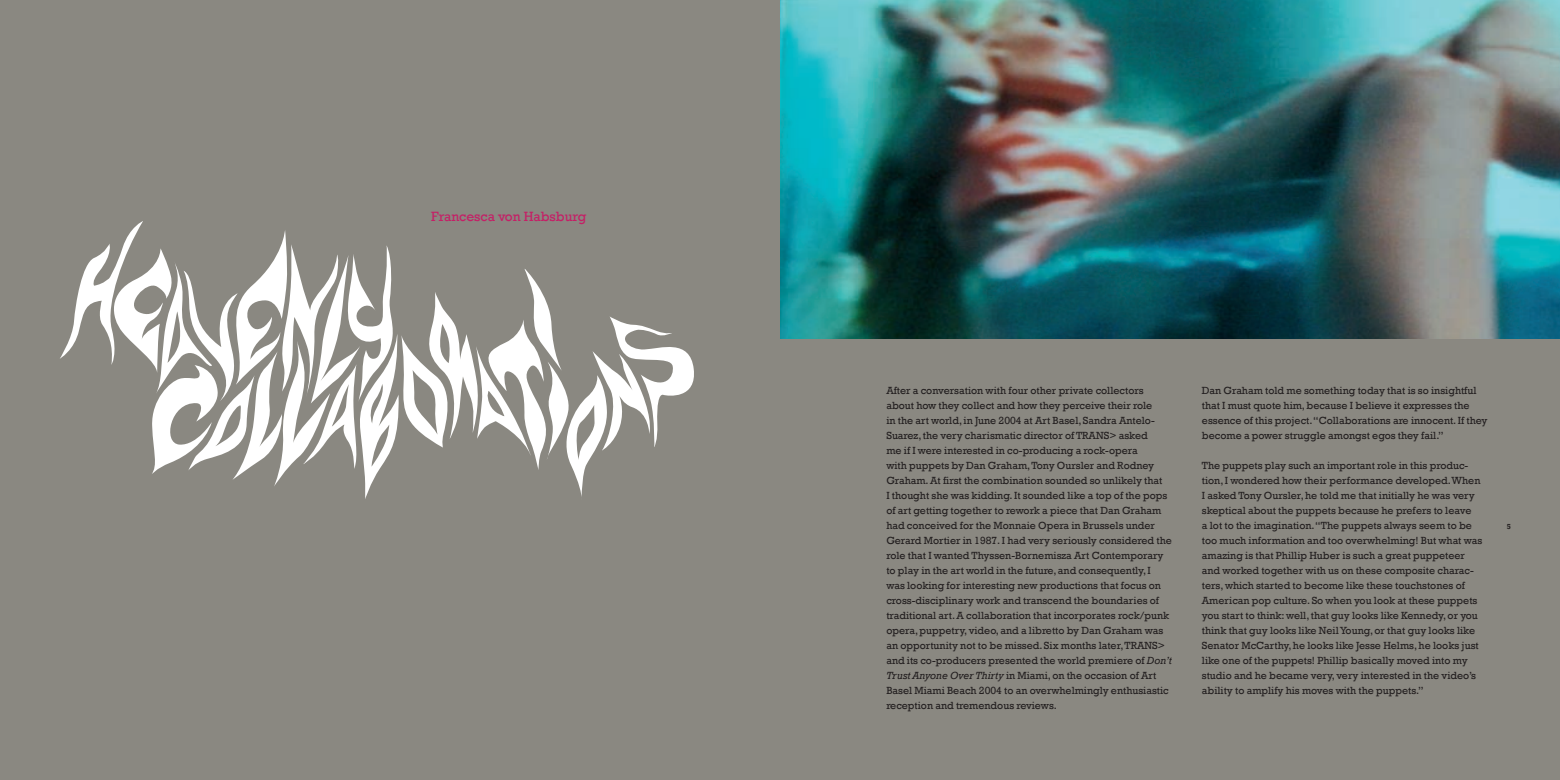
<style>
.page{position:relative;width:1560px;height:780px;background:#fff}
.page>*{position:absolute;margin:0;border:0;box-sizing:border-box;transform-origin:0 0}
.t1{font:13.75px "Rockwell";color:#c51f66}
.t2{font:10.62px/15px "Rockwell";color:#231f20}
.t3{font:700 7.5px "Rockwell";color:#231f20}
.s1{font-style:italic}
</style>
<div class="page">
<div style="left:0;top:0;width:780px;height:780px;background:#8a8881"></div>
<div style="left:780px;top:0;width:779px;height:780px;background:#8a8881"></div>
<svg style="left:60px;top:221px;width:634px;height:278px"></svg>
<img style="left:780px;top:0;width:779px;height:339px">
<p class="t1" style="left:431px;top:208px;width:157px">Francesca von Habsburg</p>
<p class="t2" style="left:886px;top:383px;width:287px">After a conversation with four other private collectors about how they collect and how they perceive their role<br>in the art world, in June 2004 at Art Basel, Sandra Antelo-Suarez, the very charismatic director of TRANS&gt; asked<br>me if I were interested in co-producing a rock-opera<br>with puppets by Dan Graham, Tony Oursler and Rodney Graham. At first the combination sounded so unlikely that<br>I thought she was kidding. It sounded like a top of the pops of art getting together to rework a piece that Dan Graham had conceived for the Monnaie Opera in Brussels under Gerard Mortier in 1987. I had very seriously considered the role that I wanted Thyssen-Bornemisza Art Contemporary to play in the art world in the future, and consequently, I was looking for interesting new productions that focus on cross-disciplinary work and transcend the boundaries of traditional art. A collaboration that incorporates rock/punk opera, puppetry, video, and a libretto by Dan Graham was an opportunity not to be missed. Six months later, TRANS&gt; and its co-producers presented the world premiere of <span class="s1">Don’t Trust Anyone Over Thirty</span> in Miami, on the occasion of Art Basel Miami Beach 2004 to an overwhelmingly enthusiastic reception and tremendous reviews.</p>
<p class="t2" style="left:1201px;top:383px;width:287px">Dan Graham told me something today that is so insightful that I must quote him, because I believe it expresses the essence of this project. “Collaborations are innocent. If they become a power struggle amongst egos they fail.”</p>
<p class="t2" style="left:1201px;top:458px;width:282px">The puppets play such an important role in this produc&shy;tion, I wondered how their performance developed. When I asked Tony Oursler, he told me that initially he was very skeptical about the puppets because he prefers to leave<br>a lot to the imagination. “The puppets always seem to be too much information and too overwhelming! But what was amazing is that Phillip Huber is such a great puppeteer and worked together with us on these composite charac&shy;ters, which started to become like these touchstones of American pop culture. So when you look at these puppets you start to think: well, that guy looks like Kennedy, or you think that guy looks like Neil Young, or that guy looks like Senator McCarthy, he looks like Jesse Helms, he looks just like one of the puppets! Phillip basically moved into my studio and he became very, very interested in the video’s ability to amplify his moves with the puppets.”</p>
<p class="t3" style="left:1506px;top:522px;width:6px">5</p>
<p class="t3" style="left:1506px;top:527px;width:6px">5</p>
</div>
